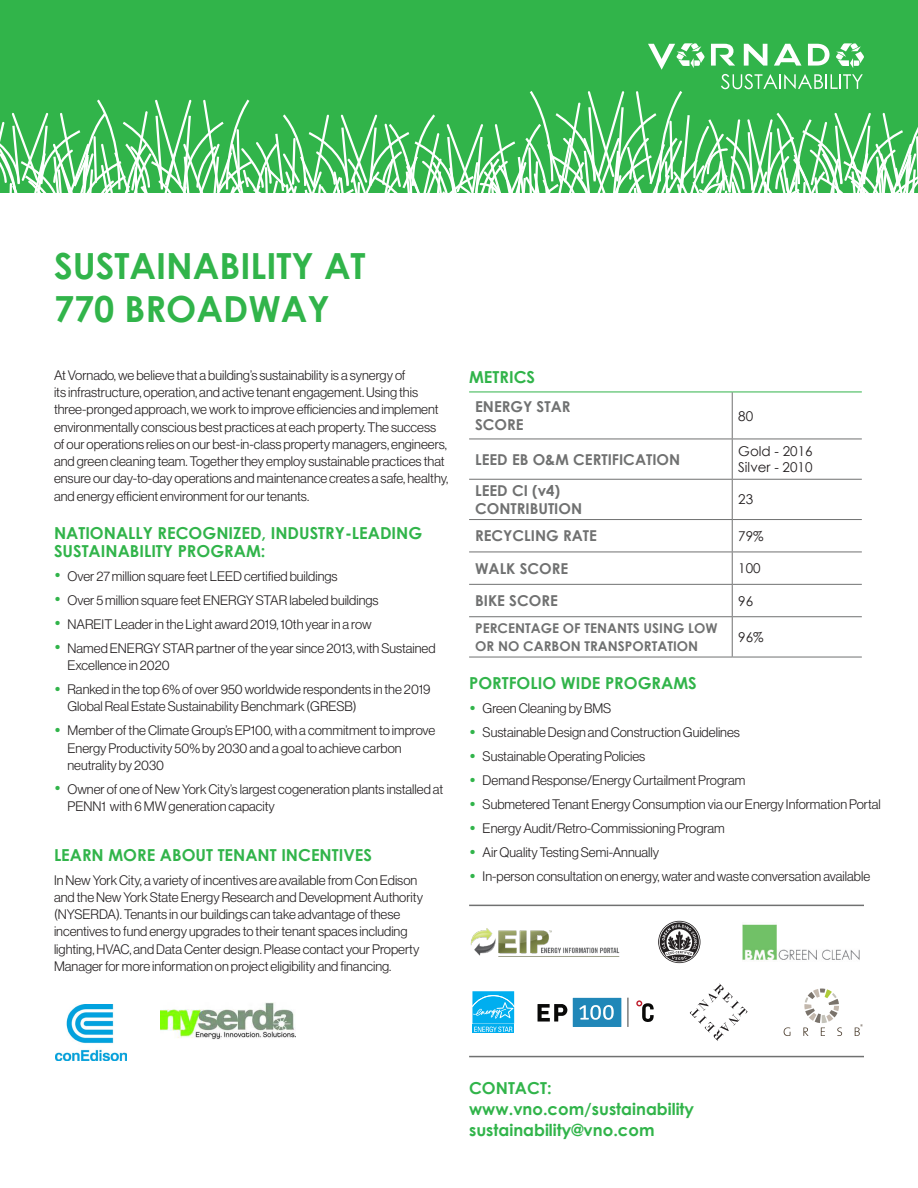
<style>
.page{position:relative;width:918px;height:1188px;background:#fff}
.page>*{position:absolute;margin:0;border:0;box-sizing:border-box;transform-origin:0 0}
.Headline_A_-_Green{font:700 36px/43.2px "Century Gothic";color:#31b44a}
.Subhead_-_GREEN{font:700 16.5px/18px "Century Gothic";color:#31b44a}
.Website___Green{font:700 16.5px "Century Gothic";color:#31b44a}
.Table_Gray_Text_All{font:700 15px/18px "Century Gothic";color:#707171}
.Body_Text{font:13.5px/17.2px "N Haas Grotesk DS Std 45 Lt";color:#231f20}
.Table_Gray_Text_All-2{font:700 13.5px/18px "Century Gothic";color:#707171}
.Table_Black_Text{font:13.5px "Century Gothic";color:#231f20}
.s1{font-family:"Helvetica";font-size:19.5px;color:#31b44a}
</style>
<div class="page">
<div style="left:0;top:0;width:918px;height:192px;background:#31b44a"></div>
<svg style="left:0;top:43px;width:918px;height:150px"></svg>
<hr style="left:469px;top:392px;width:263px;height:1px;background:#31b44a">
<hr style="left:732px;top:392px;width:130px;height:1px;background:#31b44a">
<hr style="left:732px;top:392px;width:1px;height:47px;background:#707171">
<hr style="left:469px;top:439px;width:263px;height:1px;background:#707171">
<hr style="left:732px;top:439px;width:130px;height:1px;background:#707171">
<hr style="left:732px;top:439px;width:1px;height:40px;background:#707171">
<hr style="left:469px;top:479px;width:263px;height:1px;background:#707171">
<hr style="left:732px;top:479px;width:130px;height:1px;background:#707171">
<hr style="left:732px;top:480px;width:1px;height:39px;background:#707171">
<hr style="left:469px;top:519px;width:263px;height:1px;background:#707171">
<hr style="left:732px;top:519px;width:130px;height:1px;background:#707171">
<hr style="left:732px;top:520px;width:1px;height:32px;background:#707171">
<hr style="left:469px;top:552px;width:263px;height:1px;background:#707171">
<hr style="left:732px;top:552px;width:130px;height:1px;background:#707171">
<hr style="left:732px;top:552px;width:1px;height:32px;background:#707171">
<hr style="left:469px;top:584px;width:263px;height:1px;background:#707171">
<hr style="left:732px;top:584px;width:130px;height:1px;background:#707171">
<hr style="left:732px;top:585px;width:1px;height:31px;background:#707171">
<hr style="left:469px;top:616px;width:263px;height:1px;background:#707171">
<hr style="left:732px;top:616px;width:130px;height:1px;background:#707171">
<hr style="left:732px;top:617px;width:1px;height:40px;background:#707171">
<hr style="left:469px;top:657px;width:263px;height:1px;background:#707171">
<hr style="left:732px;top:657px;width:130px;height:1px;background:#707171">
<img style="left:161px;top:1002px;width:135px;height:38px">
<img style="left:55px;top:1005px;width:71px;height:56px">
<hr style="left:469px;top:905px;width:395px;height:1px;background:#707171">
<hr style="left:469px;top:1056px;width:395px;height:1px;background:#707171">
<img style="left:470px;top:928px;width:150px;height:29px">
<svg style="left:658px;top:921px;width:42px;height:42px"></svg>
<img style="left:743px;top:924px;width:117px;height:36px">
<svg style="left:472px;top:991px;width:43px;height:42px"></svg>
<svg style="left:627px;top:998px;width:1px;height:29px"></svg>
<svg style="left:636px;top:1000px;width:18px;height:22px"></svg>
<svg style="left:537px;top:998px;width:84px;height:29px"></svg>
<svg style="left:784px;top:1027px;width:7px;height:9px"></svg>
<svg style="left:803px;top:989px;width:40px;height:47px"></svg>
<svg style="left:855px;top:1024px;width:8px;height:12px"></svg>
<svg style="left:690px;top:983px;width:58px;height:58px"></svg>
<p class="Headline_A_-_Green" style="left:54px;top:242px;width:313px">SUSTAINABILITY AT<br>770 BROADWAY</p>
<p class="Body_Text" style="left:54px;top:366px;width:396px">At Vornado, we believe that a building’s sustainability is a synergy of<br>its infrastructure, operation, and active tenant engagement. Using this three-pronged approach, we work to improve efficiencies and implement environmentally conscious best practices at each property. The success of our operations relies on our best-in-class property managers, engineers, and green cleaning team. Together they employ sustainable practices that ensure our day-to-day operations and maintenance creates a safe, healthy, and energy efficient environment for our tenants.</p>
<p class="Subhead_-_GREEN" style="left:54px;top:523px;width:370px">NATIONALLY RECOGNIZED, INDUSTRY-LEADING<br>SUSTAINABILITY PROGRAM:</p>
<p class="Body_Text" style="left:54px;top:567px;width:285px"><span class="s1">•</span> Over 27 million square feet LEED certified buildings</p>
<p class="Body_Text" style="left:54px;top:591px;width:326px"><span class="s1">•</span> Over 5 million square feet ENERGY STAR labeled buildings</p>
<p class="Body_Text" style="left:54px;top:615px;width:319px"><span class="s1">•</span> NAREIT Leader in the Light award 2019, 10th year in a row</p>
<p class="Body_Text" style="left:68px;top:639px;width:370px;text-indent:-14px"><span class="s1">•</span> Named ENERGY STAR partner of the year since 2013, with Sustained<br>Excellence in 2020</p>
<p class="Body_Text" style="left:68px;top:681px;width:364px;text-indent:-14px"><span class="s1">•</span> Ranked in the top 6% of over 950 worldwide respondents in the 2019<br>Global Real Estate Sustainability Benchmark (GRESB)</p>
<p class="Body_Text" style="left:68px;top:722px;width:369px;text-indent:-14px"><span class="s1">•</span> Member of the Climate Group’s EP100, with a commitment to improve<br>Energy Productivity 50% by 2030 and a goal to achieve carbon neutrality by 2030</p>
<p class="Body_Text" style="left:68px;top:780px;width:377px;text-indent:-14px"><span class="s1">•</span> Owner of one of New York City’s largest cogeneration plants installed at<br>PENN1 with 6 MW generation capacity</p>
<p class="Subhead_-_GREEN" style="left:54px;top:845px;width:320px">LEARN MORE ABOUT TENANT INCENTIVES</p>
<p class="Body_Text" style="left:54px;top:871px;width:371px">In New York City, a variety of incentives are available from Con Edison and the New York State Energy Research and Development Authority (NYSERDA). Tenants in our buildings can take advantage of these incentives to fund energy upgrades to their tenant spaces including lighting, HVAC, and Data Center design. Please contact your Property Manager for more information on project eligibility and financing.</p>
<p class="Subhead_-_GREEN" style="left:469px;top:367px;width:67px">METRICS</p>
<p class="Table_Gray_Text_All" style="left:475px;top:397px;width:97px">ENERGY STAR<br>SCORE</p>
<p class="Table_Black_Text" style="left:738px;top:406px;width:16px">80</p>
<p class="Table_Gray_Text_All" style="left:475px;top:450px;width:207px">LEED EB O&amp;M CERTIFICATION</p>
<p class="Table_Black_Text" style="left:738px;top:442px;width:76px">Gold - 2016</p>
<p class="Table_Black_Text" style="left:738px;top:458px;width:76px">Silver - 2010</p>
<p class="Table_Gray_Text_All" style="left:475px;top:481px;width:109px">LEED CI (v4)<br>CONTRIBUTION</p>
<p class="Table_Black_Text" style="left:738px;top:490px;width:16px">23</p>
<p class="Table_Gray_Text_All" style="left:475px;top:526px;width:123px">RECYCLING RATE</p>
<p class="Table_Black_Text" style="left:738px;top:526px;width:27px">79%</p>
<p class="Table_Gray_Text_All" style="left:475px;top:559px;width:95px">WALK SCORE</p>
<p class="Table_Black_Text" style="left:738px;top:559px;width:24px">100</p>
<p class="Table_Gray_Text_All" style="left:475px;top:591px;width:84px">BIKE SCORE</p>
<p class="Table_Black_Text" style="left:738px;top:591px;width:16px">96</p>
<p class="Table_Gray_Text_All-2" style="left:475px;top:618px;width:244px">PERCENTAGE OF TENANTS USING LOW<br>OR NO CARBON TRANSPORTATION</p>
<p class="Table_Black_Text" style="left:738px;top:628px;width:27px">96%</p>
<p class="Subhead_-_GREEN" style="left:469px;top:674px;width:229px">PORTFOLIO WIDE PROGRAMS</p>
<p class="Body_Text" style="left:469px;top:700px;width:144px"><span class="s1">•</span> Green Cleaning by BMS</p>
<p class="Body_Text" style="left:469px;top:724px;width:272px"><span class="s1">•</span> Sustainable Design and Construction Guidelines</p>
<p class="Body_Text" style="left:469px;top:748px;width:178px"><span class="s1">•</span> Sustainable Operating Policies</p>
<p class="Body_Text" style="left:469px;top:772px;width:278px"><span class="s1">•</span> Demand Response/Energy Curtailment Program</p>
<p class="Body_Text" style="left:469px;top:796px;width:413px"><span class="s1">•</span> Submetered Tenant Energy Consumption via our Energy Information Portal</p>
<p class="Body_Text" style="left:469px;top:820px;width:257px"><span class="s1">•</span> Energy Audit/Retro-Commissioning Program</p>
<p class="Body_Text" style="left:469px;top:844px;width:192px"><span class="s1">•</span> Air Quality Testing Semi-Annually</p>
<p class="Body_Text" style="left:469px;top:868px;width:403px"><span class="s1">•</span> In-person consultation on energy, water and waste conversation available</p>
<p class="Subhead_-_GREEN" style="left:469px;top:1078px;width:84px">CONTACT:</p>
<p class="Website___Green" style="left:469px;top:1096px;width:227px">www.vno.com/sustainability</p>
<p class="Website___Green" style="left:469px;top:1117px;width:187px">sustainability@vno.com</p>
</div>
